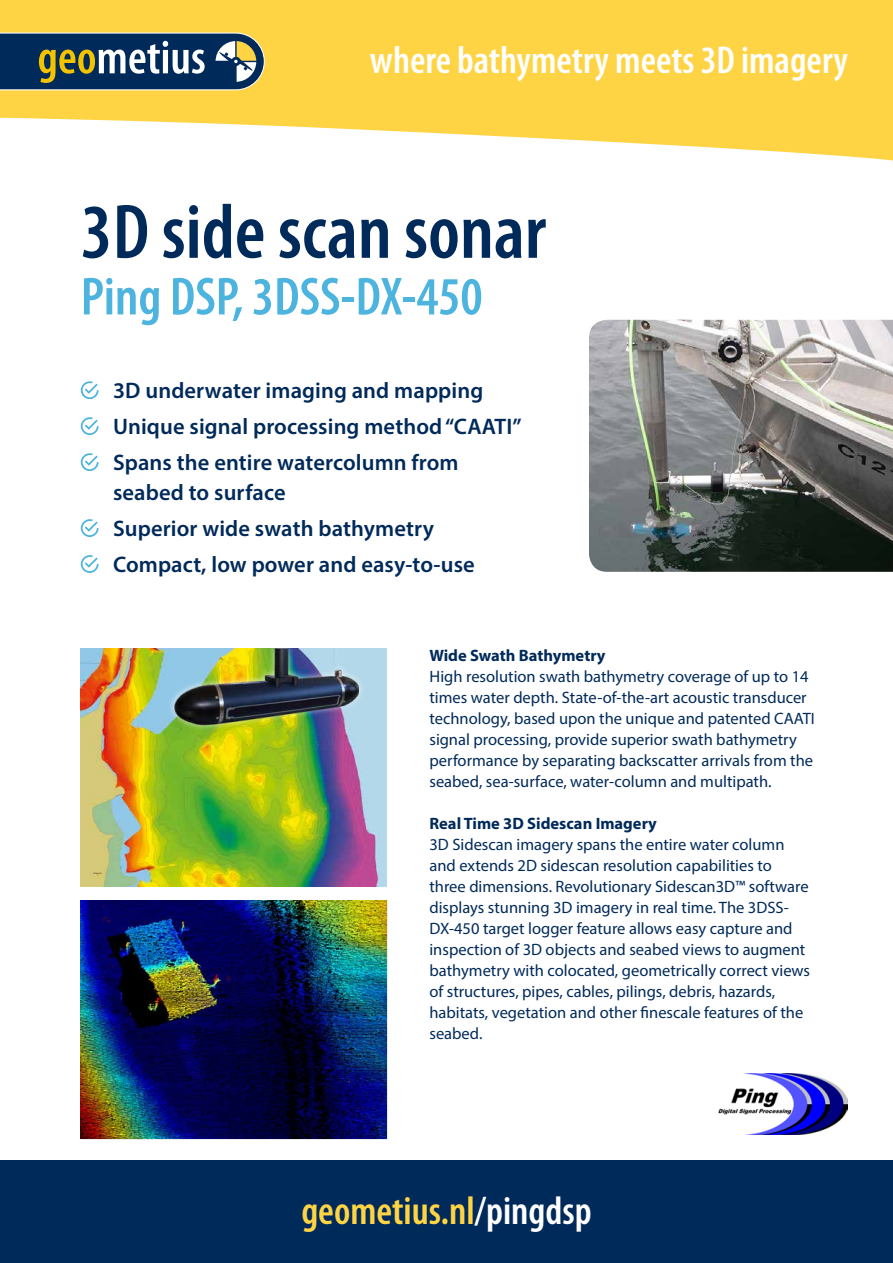
<style>
.page{position:relative;width:893px;height:1263px;background:#fff}
.page>*{position:absolute;margin:0;border:0;box-sizing:border-box;transform-origin:0 0}
.t1{font:600 condensed 78px "Myriad Pro";color:#002a5a}
.t2{font:600 condensed 54px "Myriad Pro";color:#4cb4de}
.t3{font:600 condensed 39.9px "Myriad Pro";color:#ffd444}
.t4{font:600 condensed 39px "Myriad Pro";color:#fff}
.t5{font:600 22.5px/36px "Myriad Pro";letter-spacing:.005em;color:#002a5a}
.t6{font:16.5px/21px "Myriad Pro";color:#002a5a}
.t7{font:700 16.5px "Myriad Pro";color:#002a5a}
.s1{color:#fff}
</style>
<div class="page">
<svg style="left:0;top:0;width:893px;height:161px;fill:#ffd444"></svg>
<div style="left:0;top:1161px;width:893px;height:102px;background:#002a5a"></div>
<svg style="left:0;top:32px;width:265px;height:59px;background:#445e6e"></svg>
<svg style="left:81px;top:381px;width:18px;height:18px"></svg>
<svg style="left:81px;top:417px;width:18px;height:18px"></svg>
<svg style="left:81px;top:453px;width:18px;height:18px"></svg>
<svg style="left:81px;top:519px;width:18px;height:18px"></svg>
<svg style="left:81px;top:555px;width:18px;height:18px"></svg>
<img style="left:589px;top:320px;width:304px;height:252px">
<img style="left:718px;top:1074px;width:130px;height:60px">
<img style="left:81px;top:648px;width:306px;height:239px">
<img style="left:81px;top:900px;width:306px;height:238px">
<div style="left:168px;top:641px;width:197px;height:90px;background:#fff;opacity:.77"></div>
<img style="left:172px;top:648px;width:186px;height:77px">
<h3 class="t4" style="left:370px;top:36px;width:479px">where bathymetry meets 3D imagery</h3>
<h1 class="t1" style="left:81px;top:184px;width:467px">3D side scan sonar</h1>
<h2 class="t2" style="left:81px;top:263px;width:403px">Ping DSP, 3DSS-DX-450</h2>
<h3 class="t5" style="left:113px;top:372px;width:410px">3D underwater imaging and mapping<br>Unique signal processing method “CAATI”<br>Spans the entire watercolumn from</h3>
<h3 class="t5" style="left:113px;top:474px;width:363px">seabed to surface<br>Superior wide swath bathymetry<br>Compact, low power and easy-to-use</h3>
<p class="t7" style="left:429px;top:645px;width:178px">Wide Swath Bathymetry</p>
<p class="t6" style="left:429px;top:666px;width:387px">High resolution swath bathymetry coverage of up to 14 times water depth. State-of-the-art acoustic transducer technology, based upon the unique and patented CAATI signal processing, provide superior swath bathymetry performance by separating backscatter arrivals from the seabed, sea-surface, water-column and multipath.</p>
<p class="t7" style="left:429px;top:813px;width:229px">Real Time 3D Sidescan Imagery</p>
<p class="t6" style="left:429px;top:834px;width:382px">3D Sidescan imagery spans the entire water column and extends 2D sidescan resolution capabilities to three dimensions. Revolutionary Sidescan3D™ software displays stunning 3D imagery in real time. The 3DSS-DX-450 target logger feature allows easy capture and inspection of 3D objects and seabed views to augment bathymetry with colocated, geometrically correct views of structures, pipes, cables, pilings, debris, hazards, habitats, vegetation and other finescale features of the seabed.</p>
<h3 class="t3" style="left:301px;top:1186px;width:292px">geometius.nl<span class="s1">/pingdsp</span></h3>
</div>
